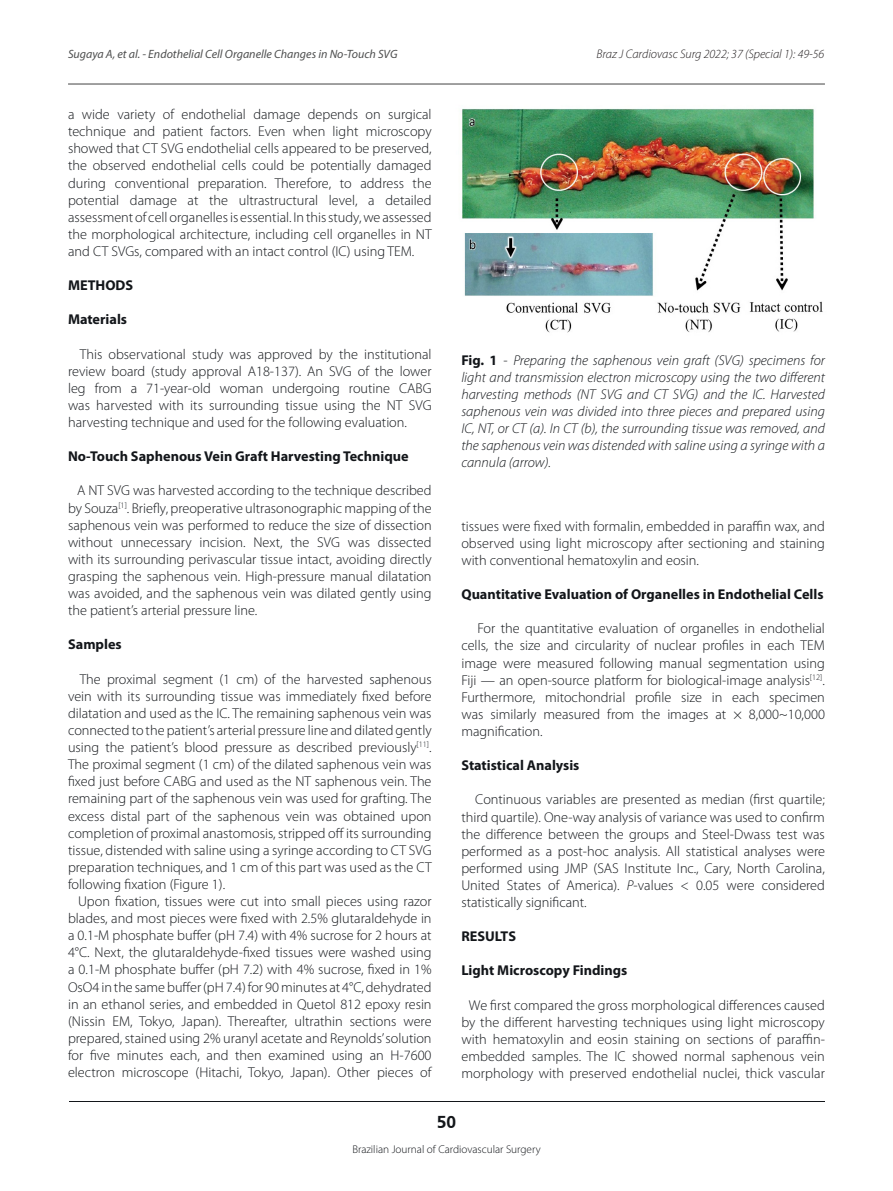
<style>
.page{position:relative;width:893px;height:1191px;background:#fff}
.page>*{position:absolute;margin:0;border:0;box-sizing:border-box;transform-origin:0 0}
.t1{font:700 18px "Frutiger";color:#13161a}
.Texto__s{font:300 14.25px/17.1px "Myriad Pro";color:#13161a;text-align:justify}
.Texto__s-2{font:italic 300 14.25px/17.1px "Myriad Pro";color:#13161a;text-align:justify}
.Texto__s-3{font:700 14.25px "Myriad Pro";color:#13161a}
.t2{font:italic 300 12.45px "Myriad Pro";color:#231f20}
.t3{font:italic 12px "Myriad Pro";color:#4e4f4f}
.t4{font:300 11.25px "Myriad Pro";color:#13161a}
.s1{font-weight:700;font-style:normal}
.s2{font-style:normal}
.s3{font-style:italic}
</style>
<div class="page">
<hr style="left:69px;top:1100px;width:755px;height:1px;background:#13161a">
<hr style="left:68px;top:83px;width:757px;height:2px;background:#4e4f4f">
<img style="left:462px;top:108px;width:361px;height:225px">
<p class="t3" style="left:68px;top:46px;width:331px">Sugaya A, et al. - Endothelial Cell Organelle Changes in No-Touch SVG</p>
<p class="t2" style="left:596px;top:47px;width:229px">Braz J Cardiovasc Surg 2022; 37 (Special 1): 49-56</p>
<p class="Texto__s" style="left:68px;top:106px;width:365px">a wide variety of endothelial damage depends on surgical technique and patient factors. Even when light microscopy showed that CT SVG endothelial cells appeared to be preserved, the observed endothelial cells could be potentially damaged during conventional preparation. Therefore, to address the potential damage at the ultrastructural level, a detailed assessment of cell organelles is essential. In this study, we assessed the morphological architecture, including cell organelles in NT and CT SVGs, compared with an intact control (IC) using TEM.</p>
<p class="Texto__s-3" style="left:68px;top:277px;width:67px">METHODS</p>
<p class="Texto__s-3" style="left:68px;top:312px;width:61px">Materials</p>
<p class="Texto__s" style="left:68px;top:345px;width:365px;text-indent:12px">This observational study was approved by the institutional review board (study approval A18-137). An SVG of the lower leg from a 71-year-old woman undergoing routine CABG was harvested with its surrounding tissue using the NT SVG harvesting technique and used for the following evaluation.</p>
<p class="Texto__s-3" style="left:68px;top:448px;width:342px">No-Touch Saphenous Vein Graft Harvesting Technique</p>
<p class="Texto__s" style="left:68px;top:482px;width:365px;text-indent:9px">A NT SVG was harvested according to the technique described by Souza<sup>[1]</sup>. Briefly, preoperative ultrasonographic mapping of the saphenous vein was performed to reduce the size of dissection without unnecessary incision. Next, the SVG was dissected with its surrounding perivascular tissue intact, avoiding directly grasping the saphenous vein. High-pressure manual dilatation was avoided, and the saphenous vein was dilated gently using the patient’s arterial pressure line.</p>
<p class="Texto__s-3" style="left:68px;top:636px;width:55px">Samples</p>
<p class="Texto__s" style="left:68px;top:670px;width:365px;text-indent:12px">The proximal segment (1 cm) of the harvested saphenous vein with its surrounding tissue was immediately fixed before dilatation and used as the IC. The remaining saphenous vein was connected to the patient’s arterial pressure line and dilated gently using the patient’s blood pressure as described previously<sup>[11]</sup>.<br>The proximal segment (1 cm) of the dilated saphenous vein was fixed just before CABG and used as the NT saphenous vein. The remaining part of the saphenous vein was used for grafting. The excess distal part of the saphenous vein was obtained upon completion of proximal anastomosis, stripped off its surrounding tissue, distended with saline using a syringe according to CT SVG preparation techniques, and 1 cm of this part was used as the CT following fixation (Figure 1).</p>
<p class="Texto__s" style="left:68px;top:892px;width:365px;text-indent:10px">Upon fixation, tissues were cut into small pieces using razor blades, and most pieces were fixed with 2.5% glutaraldehyde in a 0.1-M phosphate buffer (pH 7.4) with 4% sucrose for 2 hours at 4°C. Next, the glutaraldehyde-fixed tissues were washed using a 0.1-M phosphate buffer (pH 7.2) with 4% sucrose, fixed in 1% OsO4 in the same buffer (pH 7.4) for 90 minutes at 4°C, dehydrated in an ethanol series, and embedded in Quetol 812 epoxy resin (Nissin EM, Tokyo, Japan). Thereafter, ultrathin sections were prepared, stained using 2% uranyl acetate and Reynolds’ solution for five minutes each, and then examined using an H-7600 electron microscope (Hitachi, Tokyo, Japan). Other pieces of</p>
<p class="Texto__s-2" style="left:461px;top:352px;width:365px"><span class="s1">Fig. 1</span> <span class="s2">-</span> Preparing the saphenous vein graft (SVG) specimens for light and transmission electron microscopy using the two different harvesting methods (NT SVG and CT SVG) and the IC. Harvested saphenous vein was divided into three pieces and prepared using IC, NT, or CT (a). In CT (b), the surrounding tissue was removed, and the saphenous vein was distended with saline using a syringe with a cannula (arrow).</p>
<p class="Texto__s" style="left:461px;top:517px;width:365px">tissues were fixed with formalin, embedded in paraffin wax, and observed using light microscopy after sectioning and staining with conventional hematoxylin and eosin.</p>
<p class="Texto__s-3" style="left:461px;top:586px;width:364px">Quantitative Evaluation of Organelles in Endothelial Cells</p>
<p class="Texto__s" style="left:461px;top:620px;width:365px;text-indent:16px">For the quantitative evaluation of organelles in endothelial cells, the size and circularity of nuclear profiles in each TEM image were measured following manual segmentation using Fiji — an open-source platform for biological-image analysis<sup>[12]</sup>.<br>Furthermore, mitochondrial profile size in each specimen was similarly measured from the images at × 8,000~10,000 magnification.</p>
<p class="Texto__s-3" style="left:461px;top:757px;width:120px">Statistical Analysis</p>
<p class="Texto__s" style="left:461px;top:791px;width:365px;text-indent:14px">Continuous variables are presented as median (first quartile; third quartile). One-way analysis of variance was used to confirm the difference between the groups and Steel-Dwass test was performed as a post-hoc analysis. All statistical analyses were performed using JMP (SAS Institute Inc., Cary, North Carolina, United States of America). <span class="s3">P</span>-values &lt; 0.05 were considered statistically significant.</p>
<p class="Texto__s-3" style="left:461px;top:928px;width:56px">RESULTS</p>
<p class="Texto__s-3" style="left:461px;top:962px;width:168px">Light Microscopy Findings</p>
<p class="Texto__s" style="left:461px;top:996px;width:365px;text-align:center">We first compared the gross morphological differences caused by the different harvesting techniques using light microscopy with hematoxylin and eosin staining on sections of paraffin&shy;embedded samples. The IC showed normal saphenous vein morphology with preserved endothelial nuclei, thick vascular</p>
<p class="t1" style="left:437px;top:1111px;width:21px">50</p>
<p class="t4" style="left:352px;top:1142px;width:190px">Brazilian Journal of Cardiovascular Surgery</p>
</div>
